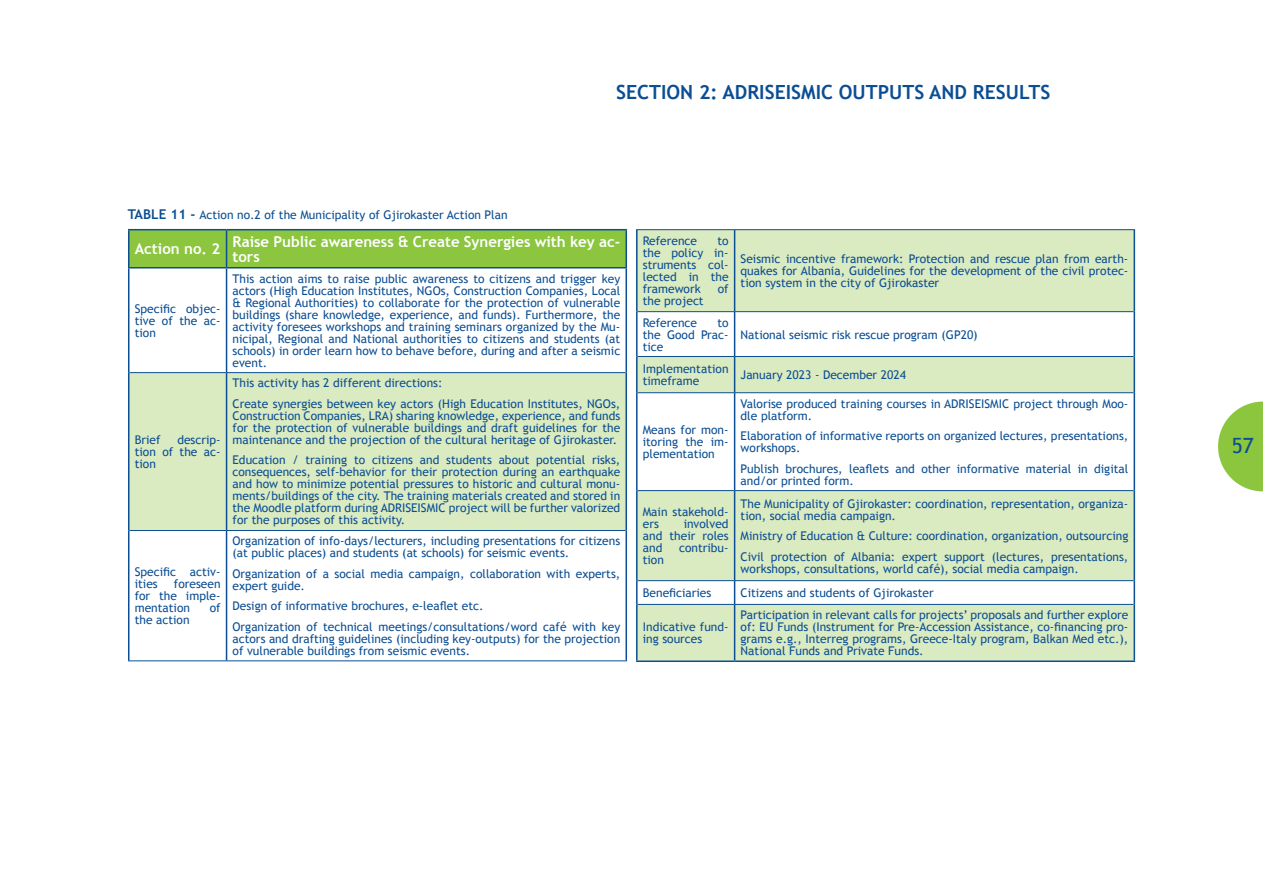
<style>
.page{position:relative;width:1263px;height:893px;background:#fff}
.page>*{position:absolute;margin:0;border:0;box-sizing:border-box;transform-origin:0 0}
.t1{font:21px "Trebuchet MS";color:#0b4e93}
.CAPITOLO_IN_ALTO{font:700 19.5px "Trebuchet MS";color:#0b4e93}
.Corpo{font:700 15px/15px "Trebuchet MS";color:#fff}
.Corpo-2{font:12px/12px "Trebuchet MS";color:#0b4e93;text-align:justify}
.s1{font-weight:700;font-size:13.5px}
</style>
<div class="page">
<svg style="left:1218px;top:402px;width:45px;height:89px"></svg>
<div style="left:129px;top:230px;width:496px;height:37px;background:#8bc63e"></div>
<div style="left:129px;top:373px;width:496px;height:157px;background:#daeac1"></div>
<hr style="left:128px;top:229px;width:99px;height:1px;background:#0b4e93">
<hr style="left:128px;top:230px;width:1px;height:37px;background:#0b4e93">
<hr style="left:227px;top:229px;width:400px;height:1px;background:#0b4e93">
<hr style="left:226px;top:230px;width:1px;height:37px;background:#0b4e93">
<hr style="left:625px;top:230px;width:2px;height:37px;background:#0b4e93">
<hr style="left:128px;top:267px;width:99px;height:1px;background:#0b4e93">
<hr style="left:128px;top:268px;width:1px;height:105px;background:#0b4e93">
<hr style="left:227px;top:267px;width:400px;height:1px;background:#0b4e93">
<hr style="left:226px;top:268px;width:1px;height:104px;background:#0b4e93">
<hr style="left:625px;top:268px;width:2px;height:105px;background:#0b4e93">
<hr style="left:128px;top:373px;width:1px;height:157px;background:#0b4e93">
<hr style="left:226px;top:373px;width:1px;height:157px;background:#0b4e93">
<hr style="left:625px;top:373px;width:2px;height:157px;background:#0b4e93">
<hr style="left:128px;top:530px;width:1px;height:131px;background:#0b4e93">
<hr style="left:226px;top:531px;width:1px;height:130px;background:#0b4e93">
<hr style="left:625px;top:530px;width:2px;height:131px;background:#0b4e93">
<hr style="left:129px;top:372px;width:98px;height:1px;background:#0b4e93">
<hr style="left:227px;top:372px;width:398px;height:1px;background:#0b4e93">
<hr style="left:129px;top:530px;width:98px;height:1px;background:#0b4e93">
<hr style="left:227px;top:530px;width:398px;height:1px;background:#0b4e93">
<hr style="left:128px;top:661px;width:99px;height:1px;background:#0b4e93">
<hr style="left:227px;top:661px;width:400px;height:1px;background:#0b4e93">
<svg style="left:637px;top:230px;width:496px;height:430px;fill:#daeac1"></svg>
<hr style="left:636px;top:230px;width:1px;height:82px;background:#0b4e93">
<hr style="left:734px;top:230px;width:1px;height:81px;background:#0b4e93">
<hr style="left:1133px;top:230px;width:2px;height:82px;background:#0b4e93">
<hr style="left:636px;top:312px;width:1px;height:44px;background:#0b4e93">
<hr style="left:734px;top:312px;width:1px;height:44px;background:#0b4e93">
<hr style="left:1133px;top:312px;width:2px;height:44px;background:#0b4e93">
<hr style="left:636px;top:356px;width:1px;height:37px;background:#0b4e93">
<hr style="left:734px;top:357px;width:1px;height:35px;background:#0b4e93">
<hr style="left:1133px;top:356px;width:2px;height:37px;background:#0b4e93">
<hr style="left:636px;top:393px;width:1px;height:98px;background:#0b4e93">
<hr style="left:734px;top:393px;width:1px;height:97px;background:#0b4e93">
<hr style="left:1133px;top:393px;width:2px;height:98px;background:#0b4e93">
<hr style="left:636px;top:491px;width:1px;height:90px;background:#0b4e93">
<hr style="left:734px;top:491px;width:1px;height:89px;background:#0b4e93">
<hr style="left:1133px;top:491px;width:2px;height:90px;background:#0b4e93">
<svg style="left:636px;top:581px;width:1px;height:23px"></svg>
<svg style="left:734px;top:581px;width:1px;height:23px"></svg>
<hr style="left:1133px;top:581px;width:2px;height:23px;background:#0b4e93">
<hr style="left:636px;top:604px;width:1px;height:56px;background:#0b4e93">
<hr style="left:734px;top:605px;width:1px;height:55px;background:#0b4e93">
<hr style="left:1133px;top:604px;width:2px;height:56px;background:#0b4e93">
<hr style="left:636px;top:660px;width:99px;height:2px;background:#0b4e93">
<hr style="left:735px;top:660px;width:400px;height:2px;background:#0b4e93">
<hr style="left:636px;top:229px;width:99px;height:1px;background:#0b4e93">
<hr style="left:735px;top:229px;width:400px;height:1px;background:#0b4e93">
<hr style="left:637px;top:311px;width:98px;height:1px;background:#0b4e93">
<hr style="left:735px;top:311px;width:398px;height:1px;background:#0b4e93">
<hr style="left:637px;top:356px;width:98px;height:1px;background:#0b4e93">
<hr style="left:735px;top:356px;width:398px;height:1px;background:#0b4e93">
<hr style="left:637px;top:392px;width:98px;height:1px;background:#0b4e93">
<hr style="left:735px;top:392px;width:398px;height:1px;background:#0b4e93">
<hr style="left:637px;top:490px;width:98px;height:1px;background:#0b4e93">
<hr style="left:735px;top:490px;width:398px;height:1px;background:#0b4e93">
<hr style="left:637px;top:580px;width:98px;height:1px;background:#0b4e93">
<hr style="left:735px;top:580px;width:398px;height:1px;background:#0b4e93">
<hr style="left:637px;top:604px;width:98px;height:1px;background:#0b4e93">
<hr style="left:735px;top:604px;width:398px;height:1px;background:#0b4e93">
<p class="Corpo-2" style="left:128px;top:209px;width:381px"><span class="s1">TABLE 11 -</span> Action no.2 of the Municipality of Gjirokaster Action Plan</p>
<p class="CAPITOLO_IN_ALTO" style="left:616px;top:80px;width:436px">SECTION 2: ADRISEISMIC OUTPUTS AND RESULTS</p>
<p class="Corpo" style="left:135px;top:241px;width:87px">Action no. 2</p>
<p class="Corpo" style="left:233px;top:234px;width:389px">Raise Public awareness &amp; Create Synergies with key ac&shy;tors</p>
<p class="Corpo-2" style="left:135px;top:303px;width:87px">Specific objec&shy;tive of the ac&shy;tion</p>
<p class="Corpo-2" style="left:135px;top:434px;width:87px;text-indent:43px">descrip&shy;tion of the ac&shy;tion</p>
<p class="Corpo-2" style="left:135px;top:434px;width:27px">Brief</p>
<p class="Corpo-2" style="left:135px;top:566px;width:87px">Specific activ&shy;ities</p>
<p class="Corpo-2" style="left:135px;top:578px;width:87px;text-indent:39px">foreseen for the imple&shy;mentation</p>
<p class="Corpo-2" style="left:210px;top:602px;width:12px">of</p>
<p class="Corpo-2" style="left:135px;top:614px;width:56px">the action</p>
<p class="Corpo-2" style="left:233px;top:273px;width:389px">This action aims to raise public awareness to citizens and trigger key actors (High Education Institutes, NGOs, Construction Companies, Local &amp; Regional Authorities) to collaborate for the protection of vulnerable buildings (share knowledge, experience, and funds). Furthermore, the activity foresees workshops and training seminars organized by the Mu&shy;nicipal, Regional and National authorities to citizens and students (at schools) in order learn how to behave before, during and after a seismic event.</p>
<p class="Corpo-2" style="left:233px;top:377px;width:211px">This activity has 2 different directions:</p>
<p class="Corpo-2" style="left:233px;top:398px;width:389px">Create synergies between key actors (High Education Institutes, NGOs, Construction Companies, LRA) sharing knowledge, experience, and funds for the protection of vulnerable buildings and draft guidelines for the maintenance and the projection of the cultural heritage of Gjirokaster.</p>
<p class="Corpo-2" style="left:233px;top:454px;width:389px">Education / training to citizens and students about potential risks, consequences, self-behavior for their protection during an earthquake and how to minimize potential pressures to historic and cultural monu&shy;ments/buildings of the city. The training materials created and stored in the Moodle platform during ADRISEISMIC project will be further valorized for the purposes of this activity.</p>
<p class="Corpo-2" style="left:233px;top:535px;width:389px">Organization of info-days/lecturers, including presentations for citizens (at public places) and students (at schools) for seismic events.</p>
<p class="Corpo-2" style="left:233px;top:568px;width:389px">Organization of a social media campaign, collaboration with experts, expert guide.</p>
<p class="Corpo-2" style="left:233px;top:600px;width:252px">Design of informative brochures, e-leaflet etc.</p>
<p class="Corpo-2" style="left:233px;top:621px;width:389px">Organization of technical meetings/consultations/word café with key actors and drafting guidelines (including key-outputs) for the projection of vulnerable buildings from seismic events.</p>
<p class="Corpo-2" style="left:643px;top:235px;width:56px">Reference</p>
<p class="Corpo-2" style="left:643px;top:235px;width:87px;text-indent:75px">to the policy in&shy;struments col&shy;lected in the framework</p>
<p class="Corpo-2" style="left:718px;top:283px;width:12px">of</p>
<p class="Corpo-2" style="left:643px;top:295px;width:62px">the project</p>
<p class="Corpo-2" style="left:741px;top:253px;width:389px">Seismic incentive framework: Protection and rescue plan from earth&shy;quakes for Albania, Guidelines for the development of the civil protec&shy;tion system in the city of Gjirokaster</p>
<p class="Corpo-2" style="left:643px;top:316px;width:56px">Reference</p>
<p class="Corpo-2" style="left:643px;top:316px;width:87px;text-indent:75px">to the Good Prac&shy;tice</p>
<p class="Corpo-2" style="left:741px;top:328px;width:239px">National seismic risk rescue program (GP20)</p>
<p class="Corpo-2" style="left:643px;top:363px;width:87px">Implementation timeframe</p>
<p class="Corpo-2" style="left:741px;top:369px;width:167px">January 2023 - December 2024</p>
<p class="Corpo-2" style="left:643px;top:424px;width:87px">Means for mon&shy;itoring the im&shy;plementation</p>
<p class="Corpo-2" style="left:643px;top:506px;width:87px">Main stakehold&shy;ers</p>
<p class="Corpo-2" style="left:643px;top:518px;width:87px;text-indent:41px">involved and their roles and</p>
<p class="Corpo-2" style="left:679px;top:542px;width:51px">contribu-</p>
<p class="Corpo-2" style="left:643px;top:554px;width:23px">tion</p>
<p class="Corpo-2" style="left:741px;top:397px;width:389px">Valorise produced training courses in ADRISEISMIC project through Moo&shy;dle platform.</p>
<p class="Corpo-2" style="left:741px;top:430px;width:389px">Elaboration of informative reports on organized lectures, presentations, workshops.</p>
<p class="Corpo-2" style="left:741px;top:462px;width:389px">Publish brochures, leaflets and other informative material in digital and/or printed form.</p>
<p class="Corpo-2" style="left:741px;top:497px;width:389px">The Municipality of Gjirokaster: coordination, representation, organiza&shy;tion, social media campaign.</p>
<p class="Corpo-2" style="left:741px;top:530px;width:389px">Ministry of Education &amp; Culture: coordination, organization, outsourcing</p>
<p class="Corpo-2" style="left:741px;top:550px;width:389px">Civil protection of Albania: expert support (lectures, presentations, workshops, consultations, world café), social media campaign.</p>
<p class="Corpo-2" style="left:643px;top:587px;width:70px">Beneficiaries</p>
<p class="Corpo-2" style="left:741px;top:587px;width:195px">Citizens and students of Gjirokaster</p>
<p class="Corpo-2" style="left:643px;top:621px;width:87px">Indicative fund&shy;ing sources</p>
<p class="Corpo-2" style="left:741px;top:609px;width:389px">Participation in relevant calls for projects’ proposals and further explore of: EU Funds (Instrument for Pre-Accession Assistance, co-financing pro&shy;grams e.g., Interreg programs, Greece-Italy program, Balkan Med etc.), National Funds and Private Funds.</p>
<h1 class="t1" style="left:1232px;top:434px;width:24px">57</h1>
</div>
